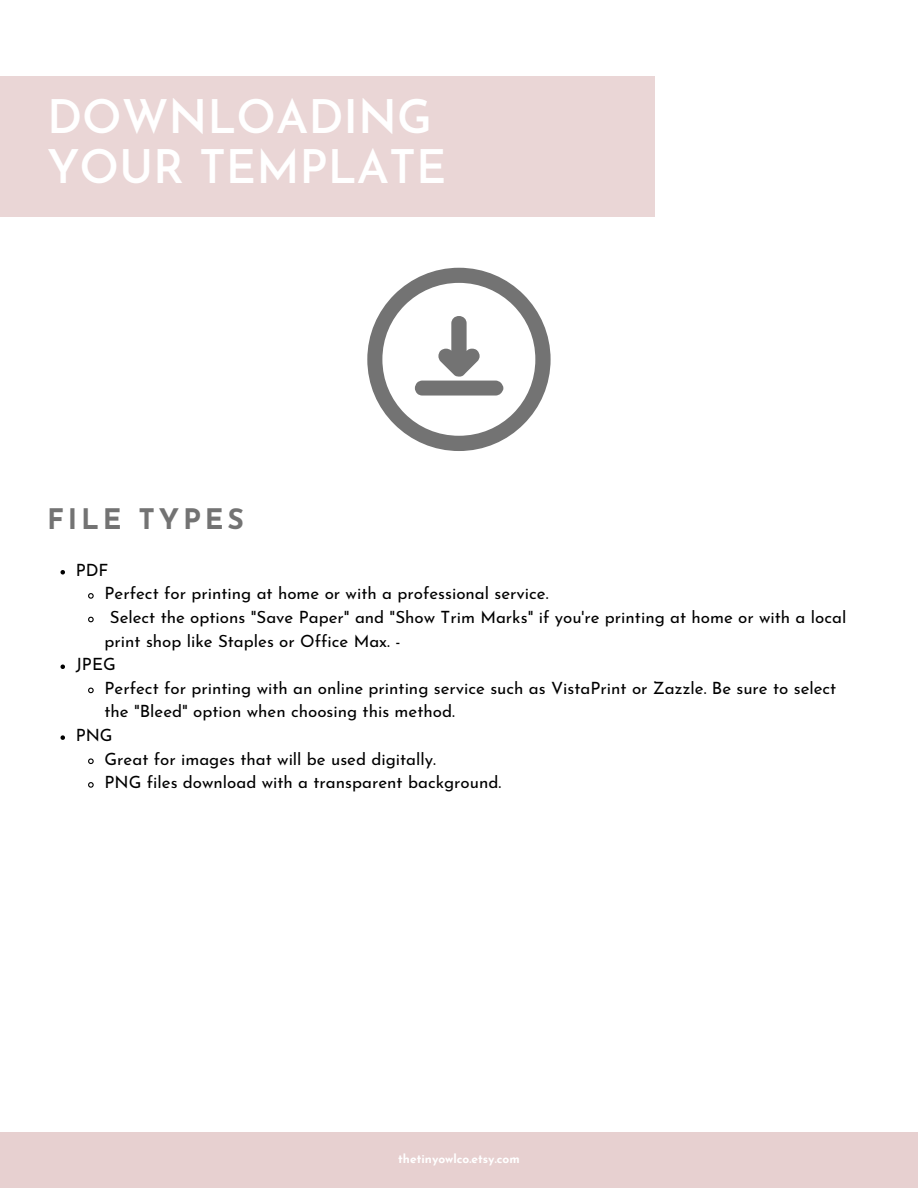
<style>
.page{position:relative;width:918px;height:1188px;background:#fff}
.page>*{position:absolute;margin:0;border:0;box-sizing:border-box;transform-origin:0 0}
.t1{font:600 46.2px/49.2px "Josefin Sans";color:#fff}
.t2{font:700 28.35px "Josefin Sans";letter-spacing:.135em;color:#737373}
.t3{font:16.95px/23.7px "Josefin Sans";color:#000}
.t4{font:700 12px "Josefin Sans";color:#fff}
</style>
<div class="page">
<div style="left:0;top:76px;width:655px;height:141px;background:#ead6d6"></div>
<div style="left:0;top:1132px;width:918px;height:56px;background:#e7d0d0"></div>
<svg style="left:61px;top:570px;width:4px;height:5px"></svg>
<svg style="left:88px;top:593px;width:6px;height:6px"></svg>
<svg style="left:88px;top:616px;width:6px;height:7px"></svg>
<svg style="left:61px;top:665px;width:4px;height:4px"></svg>
<svg style="left:88px;top:687px;width:6px;height:7px"></svg>
<svg style="left:61px;top:735px;width:4px;height:5px"></svg>
<svg style="left:88px;top:758px;width:6px;height:7px"></svg>
<svg style="left:88px;top:782px;width:6px;height:6px"></svg>
<svg style="left:367px;top:268px;width:184px;height:183px"></svg>
<p class="t1" style="left:47px;top:97px;width:401px">DOWNLOADING<br>YOUR TEMPLATE</p>
<p class="t2" style="left:47px;top:508px;width:199px">FILE TYPES</p>
<p class="t3" style="left:76px;top:560px;width:34px">PDF</p>
<p class="t3" style="left:105px;top:583px;width:446px">Perfect for printing at home or with a professional service.</p>
<p class="t3" style="left:105px;top:607px;width:743px;text-indent:5px">Select the options "Save Paper" and "Show Trim Marks" if you're printing at home or with a local print shop like Staples or Office Max. -</p>
<p class="t3" style="left:76px;top:654px;width:42px">JPEG</p>
<p class="t3" style="left:105px;top:678px;width:733px">Perfect for printing with an online printing service such as VistaPrint or Zazzle. Be sure to select the "Bleed" option when choosing this method.</p>
<p class="t3" style="left:76px;top:725px;width:38px">PNG</p>
<p class="t3" style="left:105px;top:749px;width:333px">Great for images that will be used digitally.</p>
<p class="t3" style="left:105px;top:772px;width:398px">PNG files download with a transparent background.</p>
<p class="t4" style="left:398px;top:1154px;width:123px">thetinyowlco.etsy.com</p>
</div>
